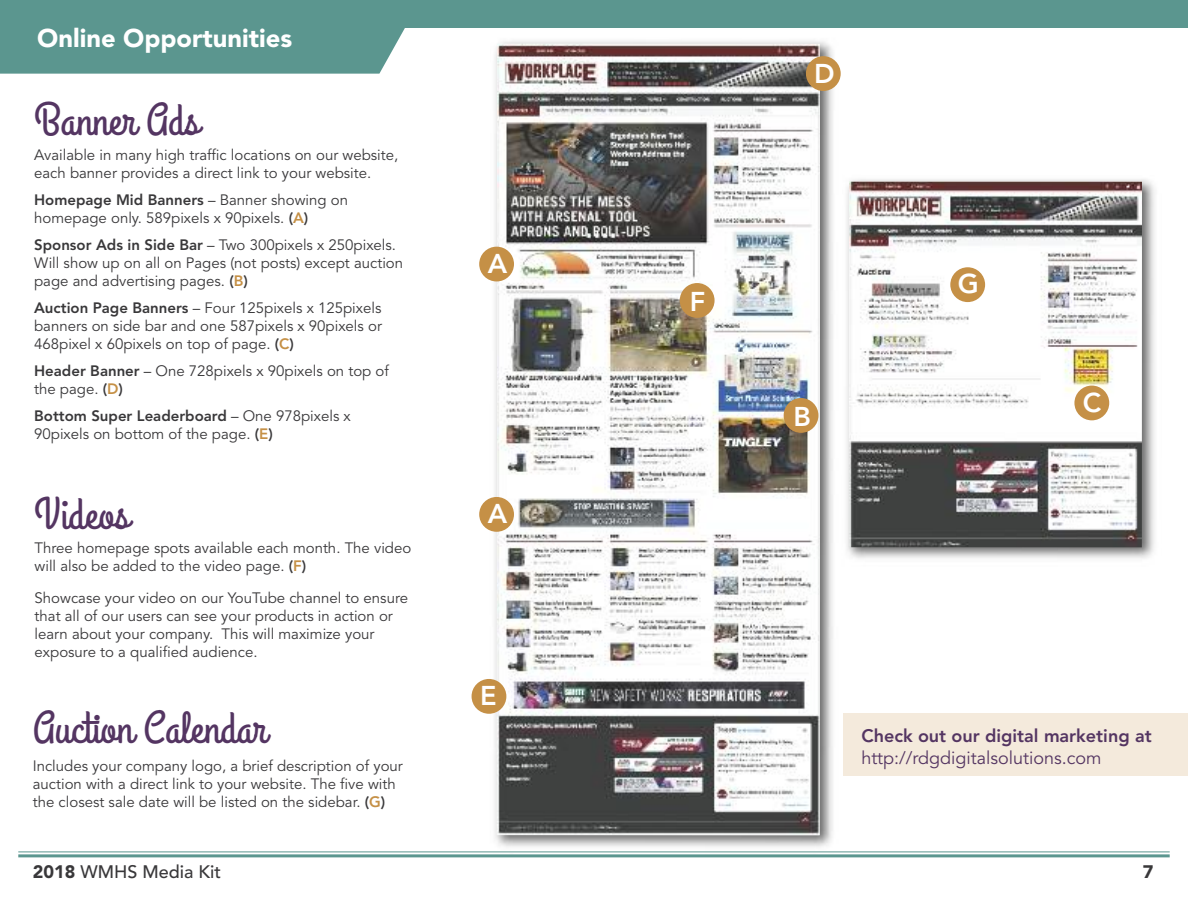
<style>
.page{position:relative;width:1188px;height:918px;background:#fff}
.page>*{position:absolute;margin:0;border:0;box-sizing:border-box;transform-origin:0 0}
.t1{font:45px "Grand Hotel";color:#543562}
.t2{font:800 27px "Avenir LT Std";color:#fff}
.t3{font:900 25.5px "Avenir LT Std";color:#fff}
.t4{font:18px "Avenir LT Std";color:#543562}
.t5{font:800 18px "Avenir LT Std";color:#543562}
.t6{font:500 18px "Avenir LT Std";color:#39383a}
.t7{font:900 18px "Avenir LT Std";color:#39383a}
.t8{font:15px/18px "Avenir LT Std";color:#39383a}
.s1{font-weight:800}
.s2{font-weight:800;color:#c59046}
.s3{font-weight:900}
</style>
<div class="page">
<img style="left:490px;top:41px;width:350px;height:812px">
<img style="left:497px;top:44px;width:323px;height:791px">
<div style="left:844px;top:714px;width:344px;height:62px;background:#f4eadc"></div>
<hr style="left:18px;top:851px;width:1152px;height:1px;background:#5b968f">
<hr style="left:18px;top:854px;width:1152px;height:3px;background:#5b968f">
<div style="left:0;top:0;width:1188px;height:28px;background:#5b968f"></div>
<div style="left:0;top:28px;width:405px;height:46px;background:#5b968f"></div>
<img style="left:846px;top:179px;width:309px;height:380px">
<img style="left:849px;top:181px;width:293px;height:366px">
<div style="left:1074px;top:386px;width:35px;height:34px;background:#c59046;border-radius:50%"></div>
<div style="left:784px;top:398px;width:34px;height:35px;background:#c59046;border-radius:50%"></div>
<div style="left:472px;top:679px;width:34px;height:35px;background:#c59046;border-radius:50%"></div>
<div style="left:806px;top:56px;width:35px;height:35px;background:#c59046;border-radius:50%"></div>
<div style="left:950px;top:267px;width:35px;height:35px;background:#c59046;border-radius:50%"></div>
<div style="left:479px;top:497px;width:35px;height:35px;background:#c59046;border-radius:50%"></div>
<div style="left:479px;top:247px;width:35px;height:34px;background:#c59046;border-radius:50%"></div>
<div style="left:680px;top:283px;width:35px;height:35px;background:#c59046;border-radius:50%"></div>
<h3 class="t3" style="left:37px;top:28px;width:256px">Online Opportunities</h3>
<h1 class="t1" style="left:35px;top:100px;width:166px">Banner Ads</h1>
<p class="t8" style="left:34px;top:147px;width:366px">Available in many high traffic locations on our website, each banner provides a direct link to your website.</p>
<p class="t8" style="left:34px;top:192px;width:315px"><span class="s1">Homepage Mid Banners</span> – Banner showing on homepage only. 589pixels x 90pixels. <span class="s1">(</span><span class="s2">A</span><span class="s1">)</span></p>
<p class="t8" style="left:34px;top:237px;width:371px"><span class="s1">Sponsor Ads in Side Bar</span> – Two 300pixels x 250pixels.<br>Will show up on all on Pages (not posts) except auction page and advertising pages. <span class="s1">(</span><span class="s2">B</span><span class="s1">)</span></p>
<p class="t8" style="left:34px;top:300px;width:349px;text-align:justify"><span class="s1">Auction Page Banners</span> – Four 125pixels x 125pixels banners on side bar and one 587pixels x 90pixels or 468pixel x 60pixels on top of page. <span class="s1">(</span><span class="s2">C</span><span class="s1">)</span></p>
<p class="t8" style="left:34px;top:363px;width:356px"><span class="s1">Header Banner</span> – One 728pixels x 90pixels on top of the page. <span class="s1">(</span><span class="s2">D</span><span class="s1">)</span></p>
<p class="t8" style="left:34px;top:408px;width:318px"><span class="s1">Bottom Super Leaderboard</span> – One 978pixels x<br>90pixels on bottom of the page. <span class="s1">(</span><span class="s2">E</span><span class="s1">)</span></p>
<h1 class="t1" style="left:35px;top:494px;width:96px">Videos</h1>
<p class="t8" style="left:35px;top:540px;width:378px">Three homepage spots available each month. The video will also be added to the video page. <span class="s1">(</span><span class="s2">F</span><span class="s1">)</span></p>
<p class="t8" style="left:35px;top:590px;width:375px">Showcase your video on our YouTube channel to ensure that all of our users can see your products in action or learn about your company. This will maximize your exposure to a qualified audience.</p>
<h1 class="t1" style="left:33px;top:708px;width:236px">Auction Calendar</h1>
<p class="t8" style="left:33px;top:758px;width:372px">Includes your company logo, a brief description of your auction with a direct link to your website. The five with the closest sale date will be listed on the sidebar. <span class="s1">(</span><span class="s2">G</span><span class="s1">)</span></p>
<h2 class="t2" style="left:488px;top:252px;width:21px">A</h2>
<h2 class="t2" style="left:488px;top:503px;width:21px">A</h2>
<h2 class="t2" style="left:480px;top:685px;width:18px">E</h2>
<h2 class="t2" style="left:690px;top:290px;width:17px">F</h2>
<h2 class="t2" style="left:814px;top:62px;width:22px">D</h2>
<h2 class="t2" style="left:793px;top:405px;width:19px">B</h2>
<h2 class="t2" style="left:958px;top:273px;width:23px">G</h2>
<h2 class="t2" style="left:1083px;top:391px;width:20px">C</h2>
<p class="t5" style="left:861px;top:728px;width:292px">Check out our digital marketing at</p>
<p class="t4" style="left:861px;top:750px;width:242px">http://rdgdigitalsolutions.com</p>
<p class="t6" style="left:33px;top:864px;width:190px"><span class="s3">2018</span> WMHS Media Kit</p>
<p class="t7" style="left:1143px;top:864px;width:12px">7</p>
</div>
